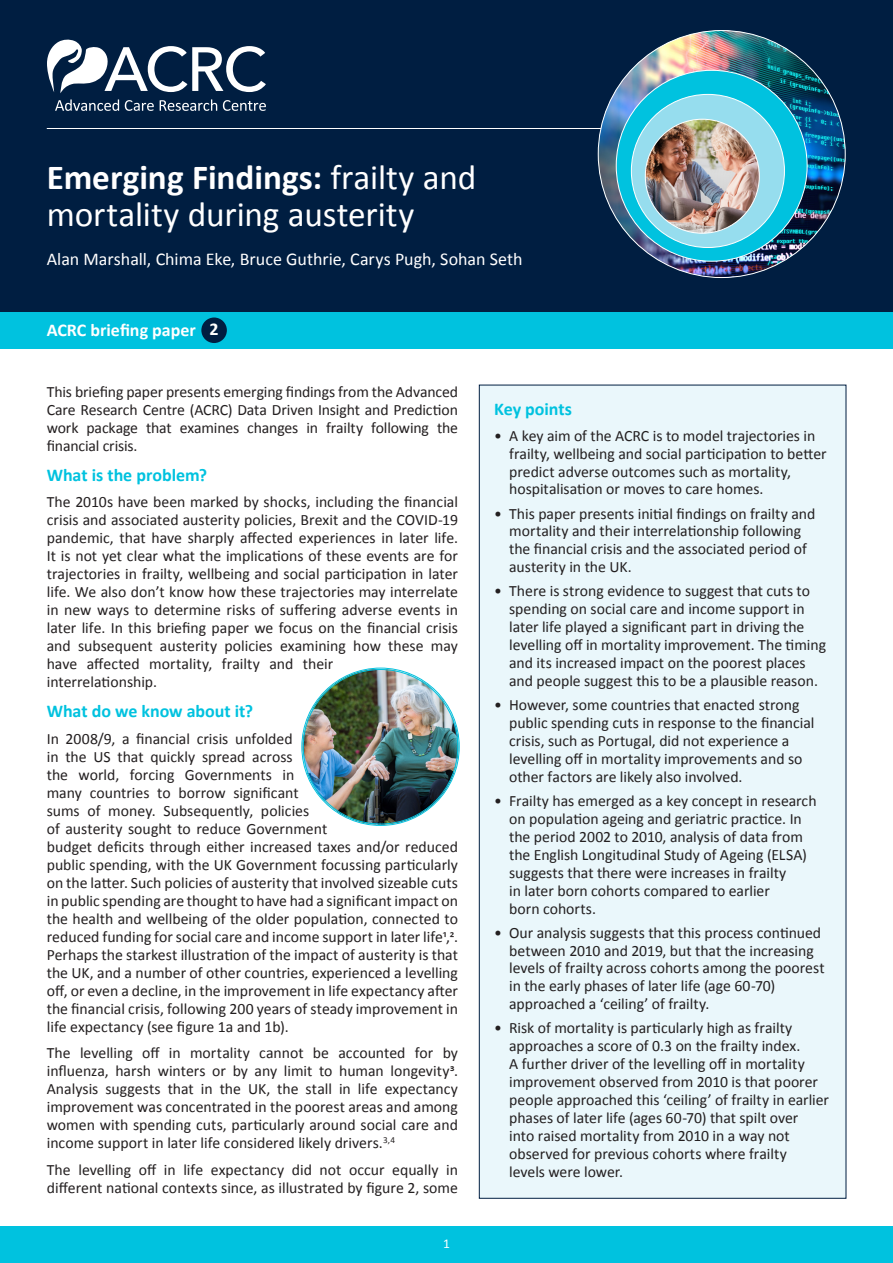
<style>
.page{position:relative;width:893px;height:1263px;background:#fff}
.page>*{position:absolute;margin:0;border:0;box-sizing:border-box;transform-origin:0 0}
.t1{font:700 35.25px "Calibri";color:#fff}
.t2{font:35.25px "Calibri";color:#fff}
.t3{font:18px "Calibri";letter-spacing:-.005em;color:#fff}
.Body_paragraph{font:700 18px "Calibri";letter-spacing:-.005em;color:#00c2df}
.Body_paragraph-2{font:700 18px "Calibri";color:#fff}
.Body_paragraph-3{font:15.75px/18px "Calibri";color:#231f20}
.key_points_text{font:15.75px/18px "Calibri";color:#231f20}
.references{font:13.5px "Calibri";color:#fff}
.s1{font-weight:400}
</style>
<div class="page">
<div style="left:0;top:0;width:893px;height:313px;background:#001e41"></div>
<hr style="left:47px;top:128px;width:557px;height:1px;background:#fff">
<svg style="left:47px;top:39px;width:219px;height:54px"></svg>
<svg style="left:55px;top:99px;width:211px;height:12px"></svg>
<div style="left:0;top:312px;width:893px;height:37px;background:#00c2df"></div>
<img style="left:598px;top:31px;width:247px;height:247px;border-radius:123px">
<div style="left:479px;top:385px;width:367px;height:813px;background:#eaf7fb;border:1px solid #001e41"></div>
<div style="left:201px;top:317px;width:26px;height:26px;background:#001e41;border-radius:50%"></div>
<div style="left:0;top:1227px;width:893px;height:36px;background:#00c2df"></div>
<div style="left:616px;top:70px;width:191px;height:191px;background:#00c2df;border-radius:50%"></div>
<div style="left:631px;top:94px;width:153px;height:153px;background:#96ddee;border-radius:50%"></div>
<img style="left:645px;top:119px;width:114px;height:114px;border-radius:57px">
<img style="left:303px;top:669px;width:155px;height:156px;border-radius:78px">
<p class="t1" style="left:47px;top:152px;width:431px">Emerging Findings: <span class="s1">frailty and</span></p>
<p class="t2" style="left:47px;top:190px;width:369px">mortality during austerity</p>
<p class="t3" style="left:47px;top:247px;width:477px">Alan Marshall, Chima Eke, Bruce Guthrie, Carys Pugh, Sohan Seth</p>
<p class="Body_paragraph-2" style="left:47px;top:317px;width:151px">ACRC briefing paper</p>
<p class="Body_paragraph-2" style="left:210px;top:317px;width:11px">2</p>
<p class="Body_paragraph-3" style="left:47px;top:382px;width:413px;text-align:justify">This briefing paper presents emerging findings from the Advanced Care Research Centre (ACRC) Data Driven Insight and Prediction work package that examines changes in frailty following the financial crisis.</p>
<p class="Body_paragraph" style="left:47px;top:462px;width:162px">What is the problem?</p>
<p class="Body_paragraph-3" style="left:47px;top:493px;width:413px">The 2010s have been marked by shocks, including the financial crisis and associated austerity policies, Brexit and the COVID-19 pandemic, that have sharply affected experiences in later life.<br>It is not yet clear what the implications of these events are for trajectories in frailty, wellbeing and social participation in later life. We also don’t know how these trajectories may interrelate in new ways to determine risks of suffering adverse events in later life. In this briefing paper we focus on the financial crisis and subsequent austerity policies examining how these may have affected mortality, frailty and their<br>interrelationship.</p>
<p class="Body_paragraph" style="left:47px;top:699px;width:208px">What do we know about it?</p>
<p class="Body_paragraph-3" style="left:47px;top:729px;width:413px">In 2008/9, a financial crisis unfolded<br>in the US that quickly spread across<br>the world, forcing Governments in<br>many countries to borrow significant<br>sums of money. Subsequently, policies<br>of austerity sought to reduce Government<br>budget deficits through either increased taxes and/or reduced public spending, with the UK Government focussing particularly on the latter. Such policies of austerity that involved sizeable cuts in public spending are thought to have had a significant impact on the health and wellbeing of the older population, connected to reduced funding for social care and income support in later life1,2.<br>Perhaps the starkest illustration of the impact of austerity is that the UK, and a number of other countries, experienced a levelling off, or even a decline, in the improvement in life expectancy after the financial crisis, following 200 years of steady improvement in life expectancy (see figure 1a and 1b).</p>
<p class="Body_paragraph-3" style="left:47px;top:1044px;width:413px;text-align:justify">The levelling off in mortality cannot be accounted for by influenza, harsh winters or by any limit to human longevity3.<br>Analysis suggests that in the UK, the stall in life expectancy improvement was concentrated in the poorest areas and among women with spending cuts, particularly around social care and income support in later life considered likely drivers.<sup>3,4</sup></p>
<p class="Body_paragraph-3" style="left:47px;top:1160px;width:413px">The levelling off in life expectancy did not occur equally in different national contexts since, as illustrated by figure 2, some</p>
<p class="Body_paragraph-2" style="left:442px;top:1232px;width:11px">1</p>
<p class="references" style="left:443px;top:1234px;width:8px">1</p>
<p class="Body_paragraph" style="left:494px;top:397px;width:79px">Key points</p>
<p class="key_points_text" style="left:509px;top:426px;width:319px;text-indent:-15px">• A key aim of the ACRC is to model trajectories in frailty, wellbeing and social participation to better predict adverse outcomes such as mortality, hospitalisation or moves to care homes.</p>
<p class="key_points_text" style="left:509px;top:504px;width:308px;text-indent:-15px">• This paper presents initial findings on frailty and mortality and their interrelationship following the financial crisis and the associated period of austerity in the UK.</p>
<p class="key_points_text" style="left:509px;top:582px;width:318px;text-indent:-15px">• There is strong evidence to suggest that cuts to spending on social care and income support in later life played a significant part in driving the levelling off in mortality improvement. The timing and its increased impact on the poorest places</p>
<p class="key_points_text" style="left:509px;top:671px;width:310px">and people suggest this to be a plausible reason.</p>
<p class="key_points_text" style="left:494px;top:695px;width:307px">• However, some countries that enacted strong</p>
<p class="key_points_text" style="left:509px;top:713px;width:307px">public spending cuts in response to the financial crisis, such as Portugal, did not experience a levelling off in mortality improvements and so</p>
<p class="key_points_text" style="left:509px;top:767px;width:235px">other factors are likely also involved.</p>
<p class="key_points_text" style="left:494px;top:791px;width:324px;text-align:center">• Frailty has emerged as a key concept in research on population ageing and geriatric practice. In</p>
<p class="key_points_text" style="left:509px;top:827px;width:295px">the period 2002 to 2010, analysis of data from</p>
<p class="key_points_text" style="left:509px;top:845px;width:299px">the English Longitudinal Study of Ageing (ELSA)</p>
<p class="key_points_text" style="left:509px;top:863px;width:279px">suggests that there were increases in frailty</p>
<p class="key_points_text" style="left:509px;top:881px;width:262px">in later born cohorts compared to earlier</p>
<p class="key_points_text" style="left:509px;top:899px;width:88px">born cohorts.</p>
<p class="key_points_text" style="left:509px;top:923px;width:317px;text-indent:-15px">• Our analysis suggests that this process continued between 2010 and 2019, but that the increasing levels of frailty across cohorts among the poorest</p>
<p class="key_points_text" style="left:509px;top:977px;width:268px">in the early phases of later life (age 60-70) approached a ‘ceiling’ of frailty.</p>
<p class="key_points_text" style="left:509px;top:1019px;width:321px;text-indent:-15px">• Risk of mortality is particularly high as frailty approaches a score of 0.3 on the frailty index.<br>A further driver of the levelling off in mortality improvement observed from 2010 is that poorer people approached this ‘ceiling’ of frailty in earlier phases of later life (ages 60-70) that spilt over</p>
<p class="key_points_text" style="left:509px;top:1126px;width:282px">into raised mortality from 2010 in a way not observed for previous cohorts where frailty</p>
<p class="key_points_text" style="left:509px;top:1162px;width:116px">levels were lower.</p>
</div>
